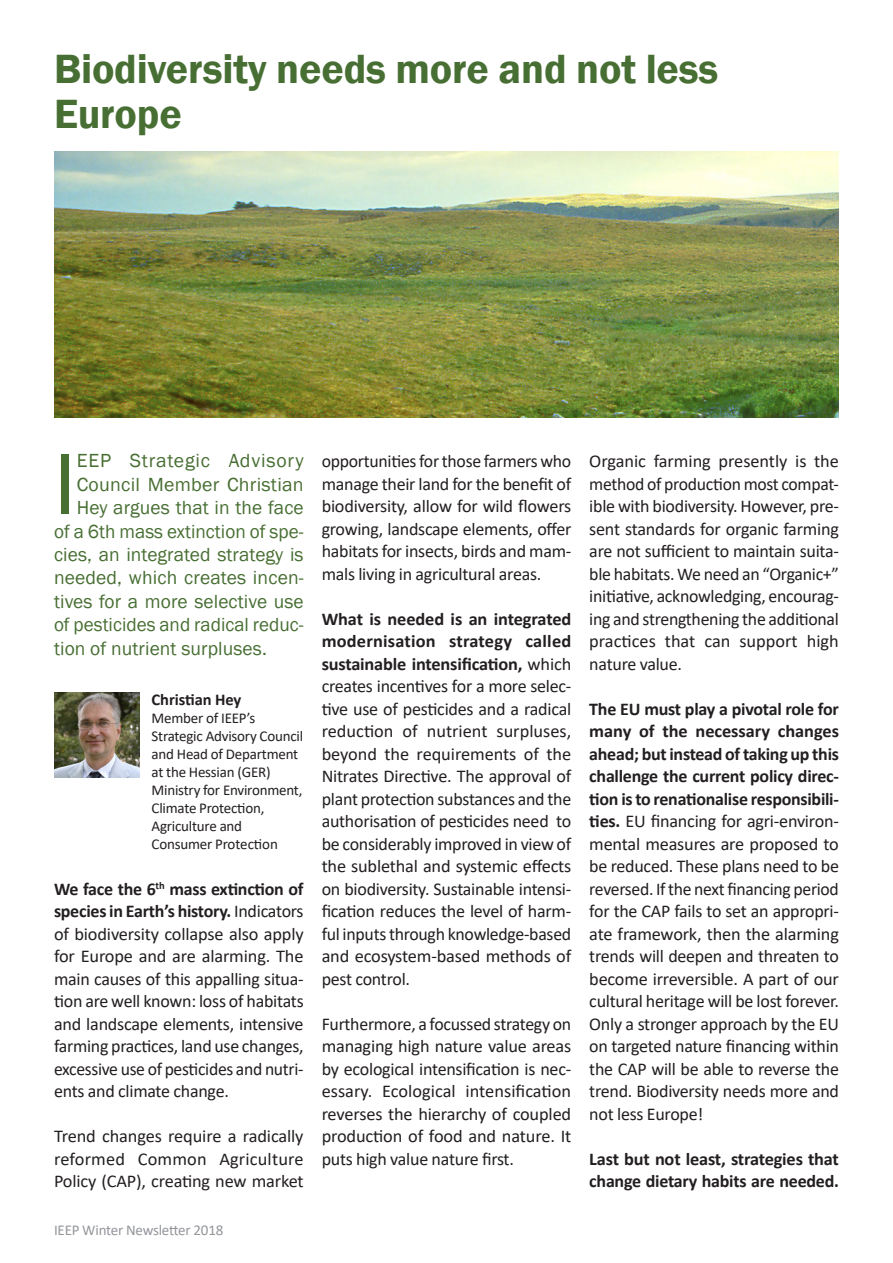
<style>
.page{position:relative;width:893px;height:1263px;background:#fff}
.page>*{position:absolute;margin:0;border:0;box-sizing:border-box;transform-origin:0 0}
.Body{font:89.7px "Franklin Gothic";color:#486f33}
.Article_heading{font:600 42px/45px "Franklin Gothic";letter-spacing:-.005em;color:#486f33}
.Body-2{font:19.5px "Franklin Gothic";letter-spacing:.005em;color:#486f33}
.Body-3{font:19.5px "Franklin Gothic";letter-spacing:.04em;color:#486f33}
.Body-4{font:18px/22.5px "Calibri";letter-spacing:-.015em;color:#231f20;text-align:justify}
.Body-5{font:700 18px/22.5px "Calibri";letter-spacing:-.015em;color:#231f20}
.Body-6{font:700 16.5px "Calibri";letter-spacing:-.005em;color:#231f20}
.Body-7{font:15px/18px "Calibri";letter-spacing:-.015em;color:#231f20}
.t1{font:15px "Calibri";letter-spacing:-.015em;color:#94969b}
.s1{font-weight:700}
</style>
<div class="page">
<img style="left:54px;top:151px;width:785px;height:266px">
<img style="left:54px;top:692px;width:85px;height:85px">
<p class="Article_heading" style="left:54px;top:47px;width:666px">Biodiversity needs more and not less<br>Europe</p>
<p class="Body" style="left:54px;top:429px;width:24px">I</p>
<p class="Body-3" style="left:77px;top:449px;width:228px">EEP Strategic Advisory</p>
<p class="Body-2" style="left:77px;top:472px;width:228px">Council Member Christian</p>
<p class="Body-2" style="left:77px;top:495px;width:228px">Hey argues that in the face</p>
<p class="Body-2" style="left:54px;top:519px;width:251px">of a 6th mass extinction of spe-</p>
<p class="Body-2" style="left:54px;top:542px;width:251px">cies, an integrated strategy is</p>
<p class="Body-2" style="left:54px;top:566px;width:251px">needed, which creates incen-</p>
<p class="Body-2" style="left:54px;top:589px;width:251px">tives for a more selective use</p>
<p class="Body-2" style="left:54px;top:612px;width:251px">of pesticides and radical reduc-</p>
<p class="Body-2" style="left:54px;top:636px;width:214px">tion of nutrient surpluses.</p>
<p class="Body-6" style="left:152px;top:688px;width:91px">Christian Hey</p>
<p class="Body-7" style="left:152px;top:708px;width:153px">Member of IEEP’s<br>Strategic Advisory Council and Head of Department at the Hessian (GER)<br>Ministry for Environment,<br>Climate Protection,<br>Agriculture and<br>Consumer Protection</p>
<p class="Body-4" style="left:54px;top:877px;width:251px"><span class="s1">We face the 6</span><sup>th</sup> <span class="s1">mass extinction of species in Earth’s history.</span> Indicators of biodiversity collapse also apply for Europe and are alarming. The main causes of this appalling situa&shy;tion are well known: loss of habitats and landscape elements, intensive farming practices, land use changes, excessive use of pesticides and nutri&shy;ents and climate change.</p>
<p class="Body-4" style="left:54px;top:1125px;width:251px">Trend changes require a radically reformed Common Agriculture Policy (CAP), creating new market</p>
<p class="t1" style="left:54px;top:1220px;width:171px">IEEP Winter Newsletter 2018</p>
<p class="Body-4" style="left:322px;top:450px;width:251px">opportunities for those farmers who manage their land for the benefit of biodiversity, allow for wild flowers growing, landscape elements, offer habitats for insects, birds and mam&shy;mals living in agricultural areas.</p>
<p class="Body-4" style="left:322px;top:607px;width:251px"><span class="s1">What is needed is an integrated modernisation strategy called sustainable intensification,</span> which creates incentives for a more selec&shy;tive use of pesticides and a radical reduction of nutrient surpluses, beyond the requirements of the Nitrates Directive. The approval of plant protection substances and the authorisation of pesticides need to be considerably improved in view of the sublethal and systemic effects on biodiversity. Sustainable intensi&shy;fication reduces the level of harm&shy;ful inputs through knowledge-based and ecosystem-based methods of pest control.</p>
<p class="Body-4" style="left:322px;top:1012px;width:251px">Furthermore, a focussed strategy on managing high nature value areas by ecological intensification is nec&shy;essary. Ecological intensification reverses the hierarchy of coupled production of food and nature. It puts high value nature first.</p>
<p class="Body-4" style="left:589px;top:450px;width:251px">Organic farming presently is the method of production most compat&shy;ible with biodiversity. However, pre&shy;sent standards for organic farming are not sufficient to maintain suita&shy;ble habitats. We need an “Organic+” initiative, acknowledging, encourag&shy;ing and strengthening the additional practices that can support high nature value.</p>
<p class="Body-4" style="left:589px;top:697px;width:251px"><span class="s1">The EU must play a pivotal role for many of the necessary changes ahead; but instead of taking up this challenge the current policy direc&shy;tion is to renationalise responsibili&shy;ties.</span> EU financing for agri-environ&shy;mental measures are proposed to be reduced. These plans need to be reversed. If the next financing period for the CAP fails to set an appropri&shy;ate framework, then the alarming trends will deepen and threaten to become irreversible. A part of our cultural heritage will be lost forever.<br>Only a stronger approach by the EU on targeted nature financing within the CAP will be able to reverse the trend. Biodiversity needs more and not less Europe!</p>
<p class="Body-5" style="left:589px;top:1147px;width:251px">Last but not least, strategies that change dietary habits are needed.</p>
</div>
